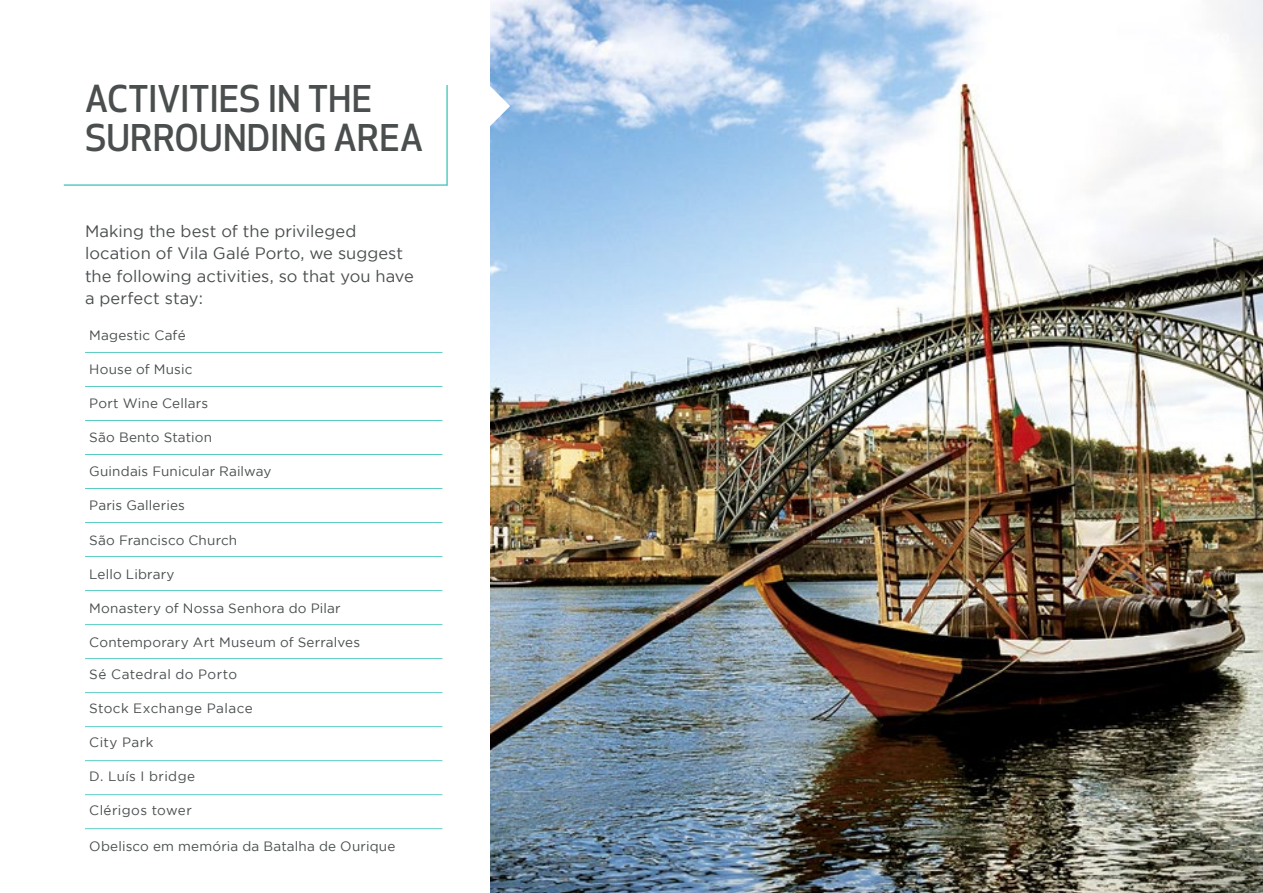
<style>
.page{position:relative;width:1263px;height:893px;background:#fff}
.page>*{position:absolute;margin:0;border:0;box-sizing:border-box;transform-origin:0 0}
.t1{font:500 36px/39px "Apex New";color:#4a4e4f}
.t2{font:16.5px/22.5px "Gotham";color:#4a4e4f}
.t3{font:13.5px "Gotham";letter-spacing:.015em;color:#4a4e4f}
.t4{font:13.5px "Gotham";letter-spacing:.035em;color:#4a4e4f}
</style>
<div class="page">
<img style="left:490px;top:0;width:773px;height:893px">
<hr style="left:85px;top:352px;width:357px;height:1px;background:#58ccc2">
<hr style="left:85px;top:386px;width:357px;height:1px;background:#58ccc2">
<hr style="left:85px;top:420px;width:357px;height:1px;background:#58ccc2">
<hr style="left:85px;top:454px;width:357px;height:1px;background:#58ccc2">
<hr style="left:85px;top:488px;width:357px;height:1px;background:#58ccc2">
<hr style="left:85px;top:522px;width:357px;height:1px;background:#58ccc2">
<hr style="left:85px;top:556px;width:357px;height:1px;background:#58ccc2">
<hr style="left:85px;top:590px;width:357px;height:1px;background:#58ccc2">
<hr style="left:85px;top:624px;width:357px;height:1px;background:#58ccc2">
<hr style="left:85px;top:658px;width:357px;height:1px;background:#58ccc2">
<hr style="left:85px;top:692px;width:357px;height:1px;background:#58ccc2">
<hr style="left:85px;top:726px;width:357px;height:1px;background:#58ccc2">
<hr style="left:85px;top:760px;width:357px;height:1px;background:#58ccc2">
<hr style="left:85px;top:794px;width:357px;height:1px;background:#58ccc2">
<hr style="left:85px;top:828px;width:357px;height:1px;background:#58ccc2">
<svg style="left:490px;top:85px;width:20px;height:42px"></svg>
<svg style="left:63px;top:85px;width:385px;height:101px"></svg>
<h1 class="t1" style="left:85px;top:79px;width:340px">ACTIVITIES IN THE<br>SURROUNDING AREA</h1>
<p class="t2" style="left:85px;top:219px;width:330px">Making the best of the privileged location of Vila Galé Porto, we suggest the following activities, so that you have a perfect stay:</p>
<p class="t3" style="left:89px;top:328px;width:98px">Magestic Café</p>
<p class="t3" style="left:89px;top:362px;width:105px">House of Music</p>
<p class="t3" style="left:89px;top:396px;width:120px">Port Wine Cellars</p>
<p class="t3" style="left:89px;top:430px;width:124px">São Bento Station</p>
<p class="t3" style="left:89px;top:464px;width:184px">Guindais Funicular Railway</p>
<p class="t3" style="left:89px;top:498px;width:97px">Paris Galleries</p>
<p class="t3" style="left:89px;top:532px;width:149px">São Francisco Church</p>
<p class="t3" style="left:89px;top:566px;width:87px">Lello Library</p>
<p class="t3" style="left:89px;top:600px;width:253px">Monastery of Nossa Senhora do Pilar</p>
<p class="t3" style="left:89px;top:634px;width:272px">Contemporary Art Museum of Serralves</p>
<p class="t4" style="left:89px;top:667px;width:149px">Sé Catedral do Porto</p>
<p class="t3" style="left:89px;top:701px;width:165px">Stock Exchange Palace</p>
<p class="t3" style="left:89px;top:735px;width:66px">City Park</p>
<p class="t3" style="left:89px;top:769px;width:107px">D. Luís I bridge</p>
<p class="t3" style="left:89px;top:803px;width:104px">Clérigos tower</p>
<p class="t3" style="left:89px;top:838px;width:308px">Obelisco em memória da Batalha de Ourique</p>
</div>
